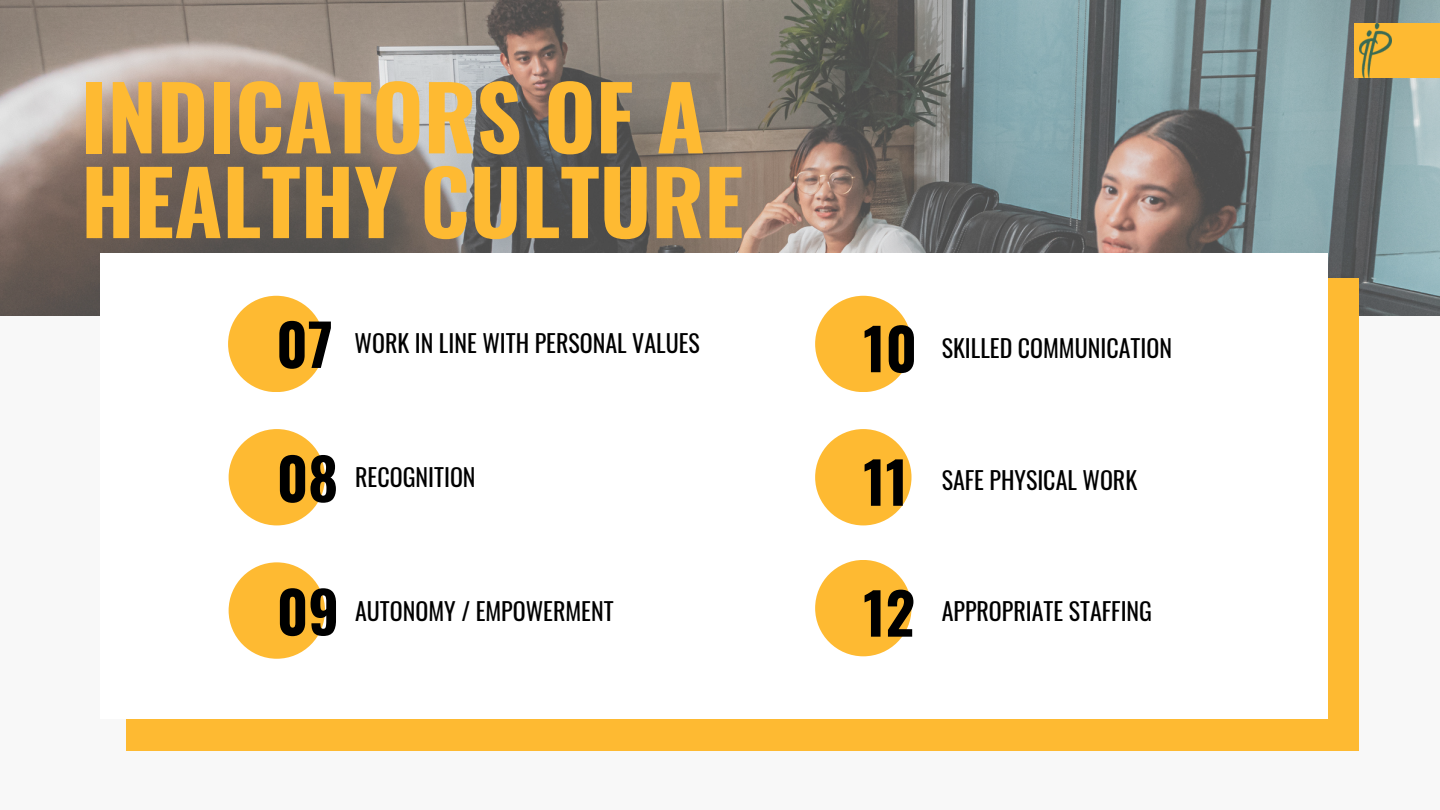
<style>
.page{position:relative;width:1440px;height:810px;background:#f8f8f8}
.page>*{position:absolute;margin:0;border:0;box-sizing:border-box;transform-origin:0 0}
.t1{font:700 88px/84.8px "Oswald";color:#feba32}
.t2{font:700 57.3px "Oswald";color:#000}
.t3{font:24px "Oswald";color:#000}
</style>
<div class="page">
<img style="left:0;top:0;width:1440px;height:316px">
<div style="left:126px;top:278px;width:1232px;height:473px;background:#feba32"></div>
<div style="left:1354px;top:24px;width:86px;height:54px;background:#feba32"></div>
<div style="left:100px;top:253px;width:1228px;height:466px;background:#fff"></div>
<div style="left:228px;top:296px;width:96px;height:96px;background:#feba32;border-radius:50%"></div>
<div style="left:229px;top:429px;width:96px;height:96px;background:#feba32;border-radius:50%"></div>
<div style="left:229px;top:562px;width:96px;height:97px;background:#feba32;border-radius:50%"></div>
<div style="left:815px;top:296px;width:97px;height:96px;background:#feba32;border-radius:50%"></div>
<div style="left:815px;top:429px;width:97px;height:96px;background:#feba32;border-radius:50%"></div>
<div style="left:815px;top:560px;width:97px;height:96px;background:#feba32;border-radius:50%"></div>
<img style="left:1359px;top:24px;width:33px;height:54px">
<p class="t1" style="left:81px;top:71px;width:664px">INDICATORS OF A<br>HEALTHY CULTURE</p>
<h1 class="t2" style="left:276px;top:300px;width:58px">07</h1>
<p class="t3" style="left:355px;top:325px;width:347px">WORK IN LINE WITH PERSONAL VALUES</p>
<p class="t2" style="left:277px;top:434px;width:63px">08</p>
<p class="t3" style="left:355px;top:459px;width:122px">RECOGNITION</p>
<p class="t2" style="left:277px;top:567px;width:64px">09</p>
<p class="t3" style="left:355px;top:592px;width:260px">AUTONOMY / EMPOWERMENT</p>
<p class="t2" style="left:863px;top:304px;width:55px">10</p>
<p class="t3" style="left:942px;top:329px;width:232px">SKILLED COMMUNICATION</p>
<p class="t2" style="left:863px;top:437px;width:46px">11</p>
<p class="t3" style="left:942px;top:462px;width:197px">SAFE PHYSICAL WORK</p>
<p class="t2" style="left:863px;top:568px;width:53px">12</p>
<p class="t3" style="left:942px;top:592px;width:212px">APPROPRIATE STAFFING</p>
</div>
